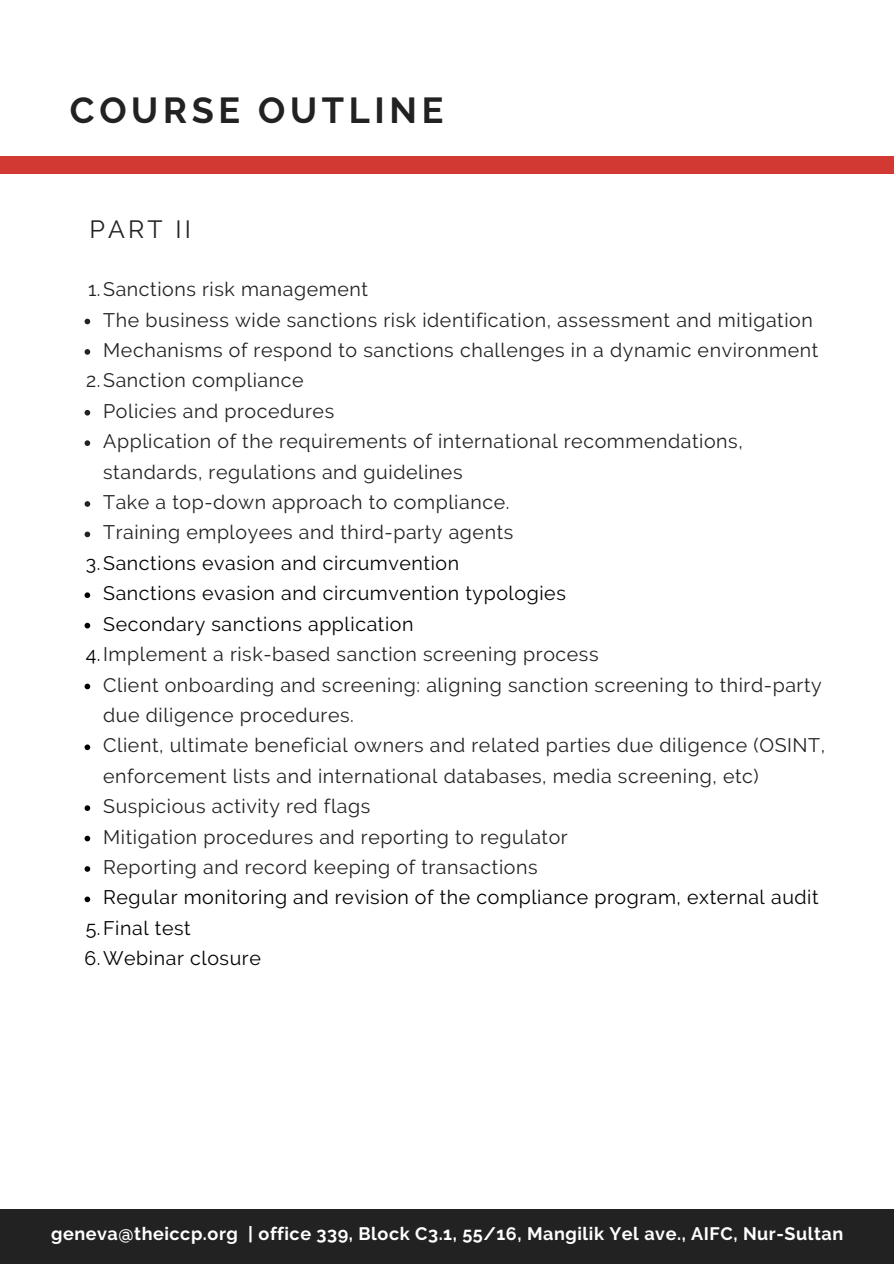
<style>
.page{position:relative;width:894px;height:1264px;background:#fff}
.page>*{position:absolute;margin:0;border:0;box-sizing:border-box;transform-origin:0 0}
.t1{font:700 36px "Raleway";letter-spacing:.13em;color:#222}
.t2{font:24.9px "Raleway";letter-spacing:.13em;color:#222}
.t3{font:19.5px/30.5px "Raleway";letter-spacing:.03em;color:#222}
.t4{font:19.5px "Raleway";letter-spacing:.03em;color:#000}
.t5{font:700 18px "Raleway";letter-spacing:.03em;color:#fff}
.s1{color:#000}
</style>
<div class="page">
<div style="left:0;top:156px;width:893px;height:17px;background:#d23932"></div>
<div style="left:0;top:1209px;width:893px;height:54px;background:#222"></div>
<svg style="left:85px;top:319px;width:5px;height:5px"></svg>
<svg style="left:85px;top:349px;width:5px;height:6px"></svg>
<svg style="left:85px;top:410px;width:5px;height:5px"></svg>
<svg style="left:85px;top:440px;width:5px;height:6px"></svg>
<svg style="left:85px;top:501px;width:5px;height:6px"></svg>
<svg style="left:85px;top:531px;width:5px;height:6px"></svg>
<svg style="left:85px;top:592px;width:5px;height:6px"></svg>
<svg style="left:85px;top:623px;width:5px;height:5px"></svg>
<svg style="left:85px;top:683px;width:5px;height:6px"></svg>
<svg style="left:85px;top:744px;width:5px;height:6px"></svg>
<svg style="left:85px;top:805px;width:5px;height:6px"></svg>
<svg style="left:85px;top:835px;width:5px;height:6px"></svg>
<svg style="left:85px;top:866px;width:5px;height:5px"></svg>
<svg style="left:85px;top:896px;width:5px;height:6px"></svg>
<p class="t1" style="left:70px;top:89px;width:375px">COURSE OUTLINE</p>
<p class="t2" style="left:89px;top:214px;width:103px">PART II</p>
<p class="t3" style="left:88px;top:274px;width:281px">1.Sanctions risk management</p>
<p class="t3" style="left:103px;top:304px;width:711px">The business wide sanctions risk identification, assessment and mitigation</p>
<p class="t3" style="left:103px;top:335px;width:716px">Mechanisms of respond to sanctions challenges in a dynamic environment</p>
<p class="t3" style="left:86px;top:365px;width:219px">2.Sanction compliance</p>
<p class="t3" style="left:103px;top:395px;width:232px">Policies and procedures</p>
<p class="t3" style="left:103px;top:426px;width:641px">Application of the requirements of international recommendations, standards, regulations and guidelines</p>
<p class="t3" style="left:103px;top:487px;width:407px">Take a top-down approach to compliance.</p>
<p class="t3" style="left:103px;top:517px;width:411px">Training employees and third-party agents</p>
<p class="t4" style="left:86px;top:551px;width:374px">3.Sanctions evasion and circumvention</p>
<p class="t4" style="left:103px;top:582px;width:464px">Sanctions evasion and circumvention typologies</p>
<p class="t4" style="left:103px;top:612px;width:312px">Secondary sanctions application</p>
<p class="t3" style="left:86px;top:639px;width:514px"><span class="s1">4.</span>Implement a risk-based sanction screening process</p>
<p class="t3" style="left:103px;top:669px;width:720px">Client onboarding and screening: aligning sanction screening to third-party due diligence procedures.</p>
<p class="t3" style="left:103px;top:730px;width:723px">Client, ultimate beneficial owners and related parties due diligence (OSINT, enforcement lists and international databases, media screening, etc)</p>
<p class="t3" style="left:103px;top:791px;width:268px">Suspicious activity red flags</p>
<p class="t3" style="left:103px;top:821px;width:466px">Mitigation procedures and reporting to regulator</p>
<p class="t3" style="left:103px;top:852px;width:436px">Reporting and record keeping of transactions</p>
<p class="t4" style="left:103px;top:886px;width:716px">Regular monitoring and revision of the compliance program, external audit</p>
<p class="t4" style="left:86px;top:916px;width:106px">5.Final test</p>
<p class="t4" style="left:85px;top:946px;width:178px">6.Webinar closure</p>
<p class="t5" style="left:51px;top:1223px;width:793px">geneva@theiccp.org | office 339, Block C3.1, 55/16, Mangilik Yel ave., AIFC, Nur-Sultan</p>
</div>
